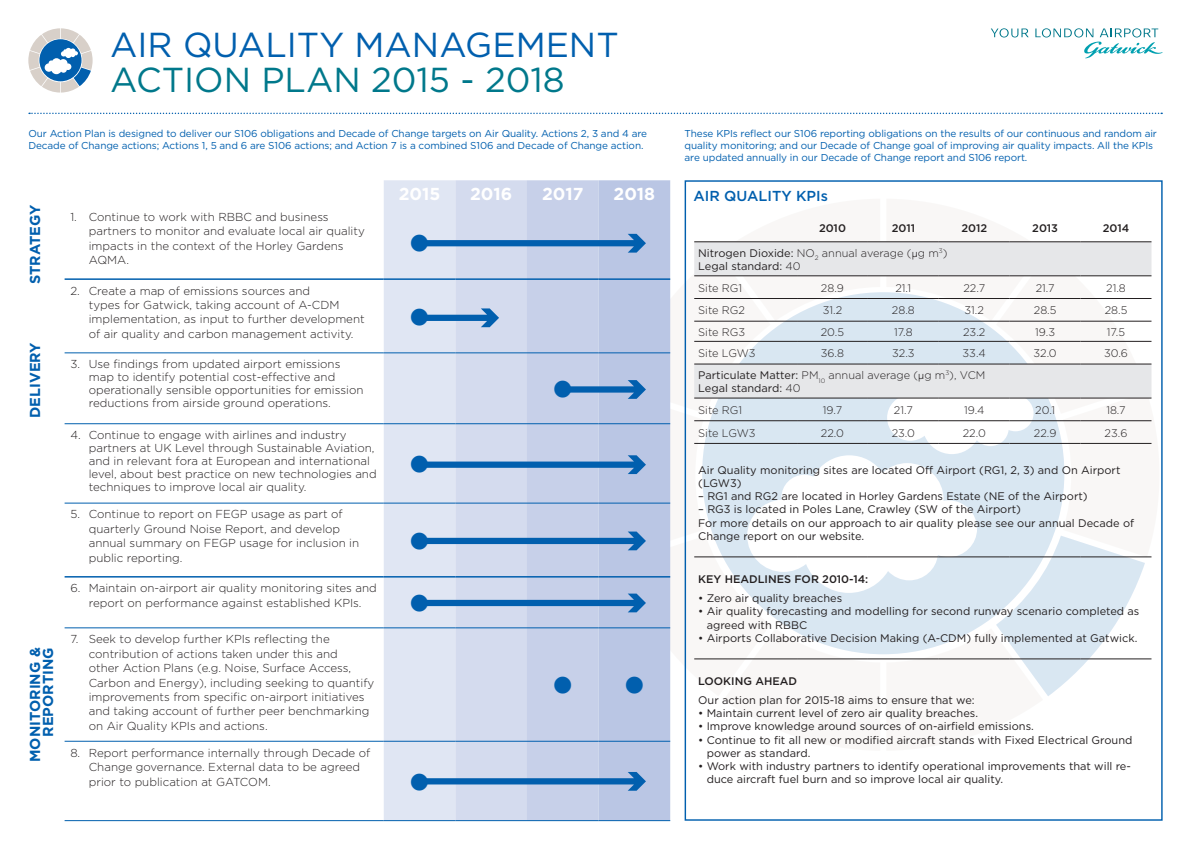
<style>
.page{position:relative;width:1191px;height:842px;background:#fff}
.page>*{position:absolute;margin:0;border:0;box-sizing:border-box;transform-origin:0 0}
.t1{font:34.6px "Gotham HTF";color:#015fae}
.t2{font:34.6px "Gotham HTF";color:#00788b}
.t3{font:700 17.3px "Gotham HTF";color:#fff}
.t4{font:700 14.4px/13px "Gotham HTF";color:#015fae;text-align:right}
.t5{font:500 14.4px "Gotham HTF";color:#015fae}
.t6{font:300 11.5px/14.4px "Gotham HTF";color:#231f20}
.t7{font:11px/13.2px "Gotham HTF";color:#231f20}
.t8{font:300 11px "Gotham HTF";color:#231f20}
.t9{font:500 11px "Gotham HTF";color:#231f20}
.t10{font:10px/12px "Gotham HTF";letter-spacing:-.01em;color:#015fae}
.s1{font-weight:300}
.s2{font-family:"Avenir";font-weight:300}
</style>
<div class="page">
<svg style="left:29px;top:113px;width:1133px;height:1px"></svg>
<div style="left:384px;top:180px;width:71px;height:640px;background:#e0e6f3"></div>
<div style="left:455px;top:180px;width:72px;height:640px;background:#d4dbee"></div>
<div style="left:527px;top:180px;width:71px;height:640px;background:#c7d0e9"></div>
<div style="left:598px;top:180px;width:72px;height:640px;background:#bac6e4"></div>
<hr style="left:65px;top:278px;width:319px;height:2px;background:#015fae">
<hr style="left:384px;top:278px;width:71px;height:2px;background:#015fae">
<hr style="left:65px;top:352px;width:319px;height:1px;background:#015fae">
<hr style="left:384px;top:352px;width:71px;height:1px;background:#015fae">
<hr style="left:65px;top:503px;width:319px;height:1px;background:#015fae">
<hr style="left:384px;top:503px;width:71px;height:1px;background:#015fae">
<hr style="left:65px;top:820px;width:319px;height:1px;background:#015fae">
<hr style="left:384px;top:820px;width:71px;height:1px;background:#015fae">
<hr style="left:455px;top:820px;width:72px;height:1px;background:#015fae">
<hr style="left:527px;top:820px;width:71px;height:1px;background:#015fae">
<hr style="left:598px;top:820px;width:72px;height:1px;background:#015fae">
<hr style="left:65px;top:423px;width:319px;height:1px;background:#015fae">
<hr style="left:384px;top:423px;width:71px;height:1px;background:#015fae">
<hr style="left:65px;top:627px;width:319px;height:1px;background:#015fae">
<hr style="left:384px;top:627px;width:71px;height:1px;background:#015fae">
<hr style="left:65px;top:741px;width:319px;height:1px;background:#015fae">
<hr style="left:384px;top:741px;width:71px;height:1px;background:#015fae">
<hr style="left:65px;top:576px;width:319px;height:2px;background:#015fae">
<hr style="left:384px;top:576px;width:71px;height:2px;background:#015fae">
<svg style="left:990px;top:28px;width:38px;height:10px"></svg>
<svg style="left:1035px;top:28px;width:127px;height:30px"></svg>
<svg style="left:28px;top:28px;width:65px;height:65px"></svg>
<svg style="left:411px;top:199px;width:741px;height:552px"></svg>
<svg style="left:411px;top:772px;width:235px;height:19px;background:#87add6"></svg>
<h1 class="t1" style="left:110px;top:26px;width:510px">AIR QUALITY MANAGEMENT</h1>
<h1 class="t2" style="left:110px;top:60px;width:456px">ACTION PLAN 2015 - 2018</h1>
<p class="t10" style="left:28px;top:127px;width:620px">Our Action Plan is designed to deliver our S106 obligations and Decade of Change targets on Air Quality. Actions 2, 3 and 4 are<br>Decade of Change actions; Actions 1, 5 and 6 are S106 actions; and Action 7 is a combined S106 and Decade of Change action.</p>
<p class="t10" style="left:684px;top:127px;width:474px">These KPIs reflect our S106 reporting obligations on the results of our continuous and random air quality monitoring; and our Decade of Change goal of improving air quality impacts. All the KPIs are updated annually in our Decade of Change report and S106 report.</p>
<p class="t4" style="left:28px;top:284px;width:81px;rotate:-90deg">STRATEGY</p>
<p class="t4" style="left:28px;top:418px;width:77px;rotate:-90deg">DELIVERY</p>
<p class="t4" style="left:28px;top:762px;width:116px;rotate:-90deg">MONITORING &amp;<br>REPORTING</p>
<p class="t6" style="left:89px;top:209px;width:277px;text-indent:-18px">1. Continue to work with RBBC and business partners to monitor and evaluate local air quality impacts in the context of the Horley Gardens AQMA.</p>
<p class="t6" style="left:89px;top:283px;width:277px;text-indent:-18px">2. Create a map of emissions sources and<br>types for Gatwick, taking account of A-CDM implementation, as input to further development of air quality and carbon management activity.</p>
<p class="t6" style="left:89px;top:357px;width:276px;line-height:13px;text-indent:-18px">3. Use findings from updated airport emissions map to identify potential cost-effective and operationally sensible opportunities for emission reductions from airside ground operations.</p>
<p class="t6" style="left:89px;top:428px;width:289px;line-height:13px;text-indent:-18px">4. Continue to engage with airlines and industry partners at UK Level through Sustainable Aviation, and in relevant fora at European and international level, about best practice on new technologies and techniques to improve local air quality.</p>
<p class="t6" style="left:89px;top:507px;width:272px;text-indent:-18px">5. Continue to report on FEGP usage as part of quarterly Ground Noise Report, and develop annual summary on FEGP usage for inclusion in public reporting.</p>
<p class="t6" style="left:70px;top:581px;width:308px;text-align:center">6. Maintain on-airport air quality monitoring sites and report on performance against established KPIs.</p>
<p class="t6" style="left:89px;top:632px;width:287px;text-indent:-18px">7. Seek to develop further KPIs reflecting the contribution of actions taken under this and<br>other Action Plans (e.g. Noise, Surface Access, Carbon and Energy), including seeking to quantify improvements from specific on-airport initiatives and taking account of further peer benchmarking on Air Quality KPIs and actions.</p>
<p class="t6" style="left:89px;top:745px;width:283px;text-indent:-18px">8. Report performance internally through Decade of<br>Change governance. External data to be agreed prior to publication at GATCOM.</p>
<h2 class="t3" style="left:399px;top:184px;width:43px">2015</h2>
<h2 class="t3" style="left:470px;top:184px;width:44px">2016</h2>
<h2 class="t3" style="left:542px;top:184px;width:43px">2017</h2>
<h2 class="t3" style="left:613px;top:184px;width:43px">2018</h2>
<p class="t5" style="left:693px;top:188px;width:136px">AIR QUALITY KPIs</p>
<p class="t9" style="left:819px;top:222px;width:28px">2010</p>
<p class="t9" style="left:891px;top:222px;width:25px">2011</p>
<p class="t9" style="left:961px;top:222px;width:27px">2012</p>
<p class="t9" style="left:1032px;top:222px;width:27px">2013</p>
<p class="t9" style="left:1102px;top:222px;width:28px">2014</p>
<p class="t7" style="left:698px;top:246px;width:251px">Nitrogen Dioxide: <span class="s1">NO</span><sub>2</sub> <span class="s1">annual average (</span><span class="s2">μ</span><span class="s1">g m</span><sup>3</sup><span class="s1">)<br></span>Legal standard: <span class="s1">40</span></p>
<p class="t8" style="left:698px;top:282px;width:45px">Site RG1</p>
<p class="t8" style="left:821px;top:282px;width:25px">28.9</p>
<p class="t8" style="left:895px;top:282px;width:17px">21.1</p>
<p class="t8" style="left:963px;top:282px;width:23px">22.7</p>
<p class="t8" style="left:1035px;top:282px;width:20px">21.7</p>
<p class="t8" style="left:1106px;top:282px;width:21px">21.8</p>
<p class="t8" style="left:698px;top:305px;width:48px">Site RG2</p>
<p class="t8" style="left:822px;top:305px;width:21px">31.2</p>
<p class="t8" style="left:892px;top:305px;width:24px">28.8</p>
<p class="t8" style="left:964px;top:305px;width:21px">31.2</p>
<p class="t8" style="left:1033px;top:305px;width:24px">28.5</p>
<p class="t8" style="left:1104px;top:305px;width:24px">28.5</p>
<p class="t8" style="left:698px;top:326px;width:49px">Site RG3</p>
<p class="t8" style="left:821px;top:326px;width:25px">20.5</p>
<p class="t8" style="left:894px;top:326px;width:20px">17.8</p>
<p class="t8" style="left:963px;top:326px;width:24px">23.2</p>
<p class="t8" style="left:1035px;top:326px;width:21px">19.3</p>
<p class="t8" style="left:1107px;top:326px;width:20px">17.5</p>
<p class="t8" style="left:698px;top:347px;width:59px">Site LGW3</p>
<p class="t8" style="left:821px;top:347px;width:25px">36.8</p>
<p class="t8" style="left:892px;top:347px;width:24px">32.3</p>
<p class="t8" style="left:962px;top:347px;width:25px">33.4</p>
<p class="t8" style="left:1033px;top:347px;width:25px">32.0</p>
<p class="t8" style="left:1104px;top:347px;width:25px">30.6</p>
<p class="t7" style="left:698px;top:368px;width:289px">Particulate Matter: <span class="s1">PM</span><sub>10</sub> <span class="s1">annual average (</span><span class="s2">μ</span><span class="s1">g m</span><sup>3</sup><span class="s1">), VCM<br></span>Legal standard: <span class="s1">40</span></p>
<p class="t8" style="left:698px;top:404px;width:45px">Site RG1</p>
<p class="t8" style="left:822px;top:404px;width:21px">19.7</p>
<p class="t8" style="left:894px;top:404px;width:20px">21.7</p>
<p class="t8" style="left:964px;top:404px;width:22px">19.4</p>
<p class="t8" style="left:1035px;top:404px;width:21px">20.1</p>
<p class="t8" style="left:1106px;top:404px;width:21px">18.7</p>
<p class="t8" style="left:698px;top:427px;width:59px">Site LGW3</p>
<p class="t8" style="left:821px;top:427px;width:25px">22.0</p>
<p class="t8" style="left:891px;top:427px;width:25px">23.0</p>
<p class="t8" style="left:962px;top:427px;width:25px">22.0</p>
<p class="t8" style="left:1033px;top:427px;width:24px">22.9</p>
<p class="t8" style="left:1104px;top:427px;width:24px">23.6</p>
<p class="t7" style="left:698px;top:463px;width:424px">Air Quality monitoring sites are located Off Airport (RG1, 2, 3) and On Airport (LGW3)</p>
<p class="t7" style="left:698px;top:489px;width:391px">– RG1 and RG2 are located in Horley Gardens Estate (NE of the Airport)</p>
<p class="t7" style="left:698px;top:503px;width:437px">– RG3 is located in Poles Lane, Crawley (SW of the Airport)<br>For more details on our approach to air quality please see our annual Decade of<br>Change report on our website.</p>
<p class="t9" style="left:698px;top:573px;width:172px">KEY HEADLINES FOR 2010-14:</p>
<p class="t7" style="left:698px;top:591px;width:145px">• Zero air quality breaches</p>
<p class="t7" style="left:706px;top:605px;width:434px;text-indent:-9px">• Air quality forecasting and modelling for second runway scenario completed as agreed with RBBC</p>
<p class="t7" style="left:698px;top:631px;width:440px">• Airports Collaborative Decision Making (A-CDM) fully implemented at Gatwick.</p>
<p class="t9" style="left:698px;top:675px;width:100px">LOOKING AHEAD</p>
<p class="t7" style="left:698px;top:693px;width:278px">Our action plan for 2015-18 aims to ensure that we:</p>
<p class="t7" style="left:698px;top:707px;width:281px">• Maintain current level of zero air quality breaches.</p>
<p class="t7" style="left:698px;top:720px;width:337px">• Improve knowledge around sources of on-airfield emissions.</p>
<p class="t7" style="left:706px;top:733px;width:427px;text-indent:-9px">• Continue to fit all new or modified aircraft stands with Fixed Electrical Ground power as standard.</p>
<p class="t7" style="left:706px;top:759px;width:426px;text-indent:-9px">• Work with industry partners to identify operational improvements that will re&shy;duce aircraft fuel burn and so improve local air quality.</p>
</div>
